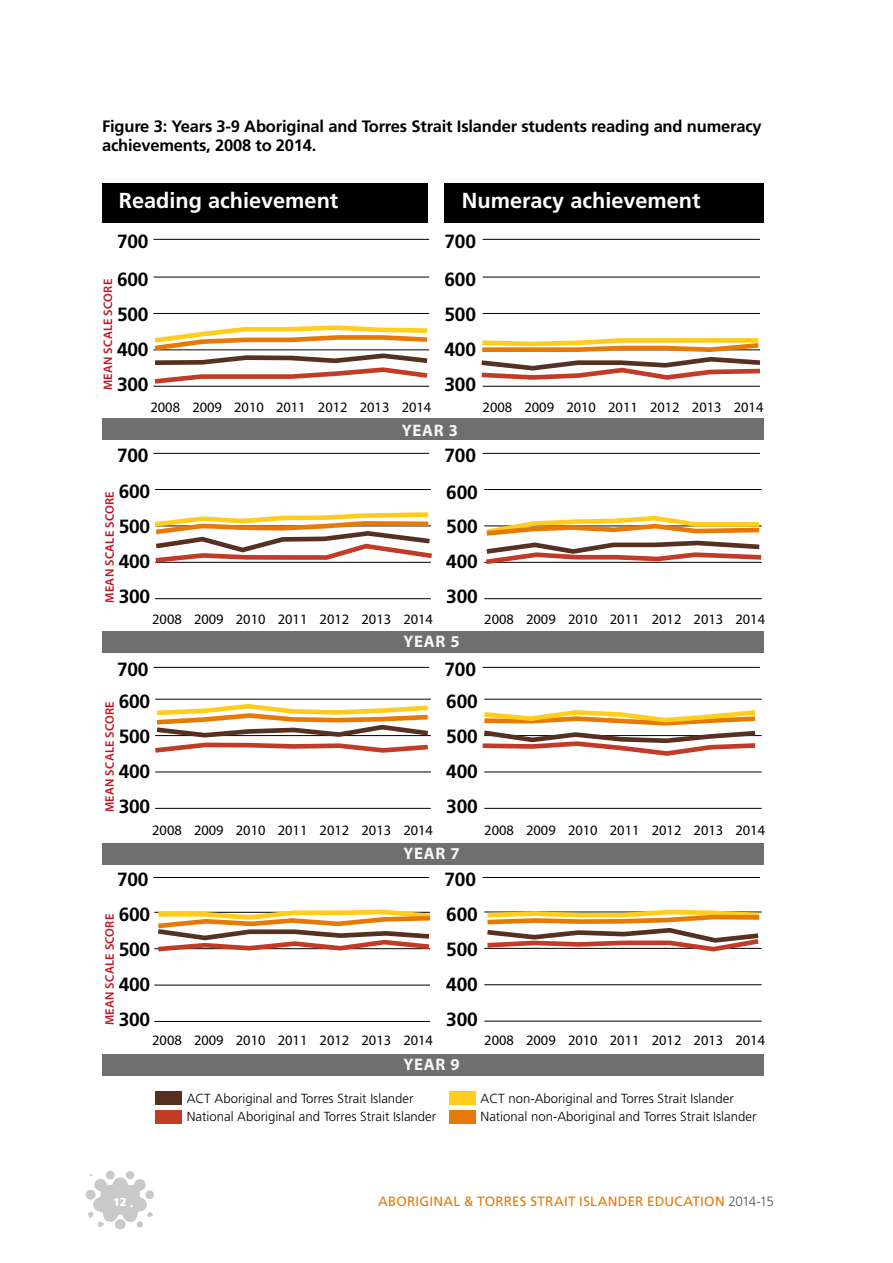
<style>
.page{position:relative;width:893px;height:1263px;background:#fff}
.page>*{position:absolute;margin:0;border:0;box-sizing:border-box;transform-origin:0 0}
.t1{font:700 21.75px "Frutiger";color:#fff}
.t2{font:700 19.05px/35px "Frutiger";letter-spacing:-.01em;color:#000;text-align:justify}
.t3{font:700 16.65px "Myriad Pro";letter-spacing:.05em;color:#f6f6f6}
.t4{font:700 16.5px/19.5px "Frutiger";letter-spacing:-.01em;color:#000}
.t5{font:14.4px "Myriad Pro";color:#000}
.t6{font:13.5px "Frutiger";letter-spacing:.02em;color:#e77906}
.t7{font:300 13.2px "Frutiger";color:#000}
.t8{font:600 12.45px "Myriad Pro";letter-spacing:.02em;color:#be1622}
.t9{font:900 11.55px "Frutiger";color:#fff}
.s1{font-weight:300;color:#575756}
</style>
<div class="page">
<div style="left:115px;top:1219px;width:11px;height:10px;background:#c9c9c9;border-radius:50%"></div>
<svg style="left:86px;top:1190px;width:10px;height:10px"></svg>
<div style="left:106px;top:1171px;width:9px;height:8px;background:#c9c9c9;border-radius:50%"></div>
<div style="left:126px;top:1171px;width:8px;height:8px;background:#c9c9c9;border-radius:50%"></div>
<svg style="left:88px;top:1174px;width:65px;height:53px"></svg>
<div style="left:102px;top:418px;width:662px;height:22px;background:#706f6f"></div>
<div style="left:102px;top:630px;width:662px;height:22px;background:#706f6f"></div>
<div style="left:102px;top:843px;width:662px;height:22px;background:#706f6f"></div>
<div style="left:102px;top:1054px;width:662px;height:22px;background:#706f6f"></div>
<div style="left:102px;top:183px;width:325px;height:40px;background:#000"></div>
<div style="left:444px;top:183px;width:320px;height:40px;background:#000"></div>
<hr style="left:483px;top:277px;width:277px;height:1px;background:#000">
<hr style="left:483px;top:313px;width:277px;height:1px;background:#000">
<hr style="left:483px;top:386px;width:277px;height:1px;background:#000">
<hr style="left:153px;top:277px;width:276px;height:1px;background:#000">
<hr style="left:483px;top:239px;width:277px;height:1px;background:#000">
<hr style="left:153px;top:239px;width:276px;height:1px;background:#000">
<hr style="left:483px;top:453px;width:277px;height:1px;background:#000">
<hr style="left:153px;top:453px;width:276px;height:1px;background:#000">
<hr style="left:483px;top:667px;width:277px;height:1px;background:#000">
<hr style="left:153px;top:667px;width:276px;height:1px;background:#000">
<hr style="left:483px;top:877px;width:277px;height:1px;background:#000">
<hr style="left:153px;top:877px;width:276px;height:1px;background:#000">
<hr style="left:153px;top:313px;width:276px;height:1px;background:#000">
<hr style="left:153px;top:386px;width:276px;height:1px;background:#000">
<div style="left:155px;top:1091px;width:26px;height:13px;background:#563020"></div>
<div style="left:155px;top:1110px;width:26px;height:13px;background:#c23b27"></div>
<div style="left:449px;top:1091px;width:27px;height:13px;background:#ffcd1c"></div>
<div style="left:449px;top:1110px;width:27px;height:13px;background:#e77906"></div>
<hr style="left:484px;top:489px;width:278px;height:1px;background:#000">
<hr style="left:484px;top:598px;width:278px;height:1px;background:#000">
<hr style="left:155px;top:489px;width:276px;height:1px;background:#000">
<hr style="left:155px;top:598px;width:276px;height:1px;background:#000">
<hr style="left:484px;top:699px;width:278px;height:1px;background:#000">
<hr style="left:484px;top:735px;width:278px;height:1px;background:#000">
<hr style="left:484px;top:772px;width:278px;height:1px;background:#000">
<hr style="left:484px;top:808px;width:278px;height:1px;background:#000">
<hr style="left:155px;top:699px;width:276px;height:1px;background:#000">
<hr style="left:155px;top:772px;width:276px;height:1px;background:#000">
<hr style="left:155px;top:808px;width:276px;height:1px;background:#000">
<hr style="left:484px;top:984px;width:278px;height:1px;background:#000">
<hr style="left:484px;top:1021px;width:278px;height:1px;background:#000">
<svg style="left:153px;top:325px;width:277px;height:61px"></svg>
<svg style="left:481px;top:338px;width:280px;height:42px"></svg>
<svg style="left:154px;top:512px;width:278px;height:51px"></svg>
<svg style="left:484px;top:515px;width:278px;height:49px"></svg>
<svg style="left:155px;top:703px;width:276px;height:50px"></svg>
<svg style="left:482px;top:710px;width:278px;height:46px"></svg>
<hr style="left:154px;top:985px;width:276px;height:1px;background:#000">
<hr style="left:154px;top:1021px;width:276px;height:1px;background:#000">
<svg style="left:154px;top:909px;width:277px;height:43px"></svg>
<svg style="left:484px;top:909px;width:278px;height:43px"></svg>
<p class="t4" style="left:102px;top:116px;width:661px">Figure 3: Years 3-9 Aboriginal and Torres Strait Islander students reading and numeracy achievements, 2008 to 2014.</p>
<h1 class="t1" style="left:119px;top:188px;width:221px">Reading achievement</h1>
<h1 class="t1" style="left:462px;top:188px;width:240px">Numeracy achievement</h1>
<h2 class="t2" style="left:117px;top:224px;width:33px">700</h2>
<h2 class="t2" style="left:444px;top:224px;width:33px">700</h2>
<h2 class="t2" style="left:117px;top:262px;width:33px">600<br>500<br>400<br>300</h2>
<p class="t8" style="left:100px;top:390px;width:113px;rotate:-90deg">MEAN SCALE SCORE</p>
<h2 class="t2" style="left:444px;top:262px;width:33px">600<br>500<br>400<br>300</h2>
<p class="t5" style="left:150px;top:398px;width:282px">2008 2009 2010 2011 2012 2013 2014</p>
<p class="t5" style="left:483px;top:398px;width:282px">2008 2009 2010 2011 2012 2013 2014</p>
<p class="t3" style="left:402px;top:419px;width:58px">YEAR 3</p>
<h2 class="t2" style="left:117px;top:438px;width:33px">700</h2>
<h2 class="t2" style="left:444px;top:438px;width:33px">700</h2>
<h2 class="t2" style="left:119px;top:474px;width:33px">600<br>500<br>400</h2>
<p class="t8" style="left:102px;top:603px;width:113px;rotate:-90deg">MEAN SCALE SCORE</p>
<h2 class="t2" style="left:119px;top:579px;width:33px">300</h2>
<h2 class="t2" style="left:446px;top:474px;width:33px">600<br>500<br>400<br>300</h2>
<p class="t5" style="left:152px;top:610px;width:282px">2008 2009 2010 2011 2012 2013 2014</p>
<p class="t5" style="left:484px;top:610px;width:282px">2008 2009 2010 2011 2012 2013 2014</p>
<p class="t3" style="left:403px;top:631px;width:58px">YEAR 5</p>
<h2 class="t2" style="left:117px;top:652px;width:33px">700</h2>
<h2 class="t2" style="left:444px;top:652px;width:33px">700</h2>
<h2 class="t2" style="left:119px;top:684px;width:33px">600<br>500<br>400</h2>
<p class="t8" style="left:102px;top:812px;width:113px;rotate:-90deg">MEAN SCALE SCORE</p>
<h2 class="t2" style="left:119px;top:789px;width:33px">300</h2>
<h2 class="t2" style="left:446px;top:684px;width:33px">600<br>500<br>400<br>300</h2>
<p class="t5" style="left:152px;top:821px;width:282px">2008 2009 2010 2011 2012 2013 2014</p>
<p class="t5" style="left:484px;top:821px;width:282px">2008 2009 2010 2011 2012 2013 2014</p>
<p class="t3" style="left:403px;top:843px;width:58px">YEAR 7</p>
<h2 class="t2" style="left:117px;top:862px;width:33px">700</h2>
<h2 class="t2" style="left:444px;top:862px;width:33px">700</h2>
<h2 class="t2" style="left:119px;top:897px;width:33px">600<br>500<br>400<br>300</h2>
<p class="t8" style="left:102px;top:1025px;width:113px;rotate:-90deg">MEAN SCALE SCORE</p>
<h2 class="t2" style="left:446px;top:897px;width:33px">600<br>500<br>400<br>300</h2>
<p class="t5" style="left:152px;top:1031px;width:282px">2008 2009 2010 2011 2012 2013 2014</p>
<p class="t5" style="left:484px;top:1031px;width:282px">2008 2009 2010 2011 2012 2013 2014</p>
<p class="t3" style="left:403px;top:1054px;width:58px">YEAR 9</p>
<p class="t7" style="left:187px;top:1091px;width:228px">ACT Aboriginal and Torres Strait Islander</p>
<p class="t7" style="left:481px;top:1091px;width:255px">ACT non-Aboriginal and Torres Strait Islander</p>
<p class="t7" style="left:187px;top:1109px;width:251px">National Aboriginal and Torres Strait Islander</p>
<p class="t7" style="left:481px;top:1109px;width:277px">National non-Aboriginal and Torres Strait Islander</p>
<p class="t9" style="left:113px;top:1194px;width:15px">12</p>
<p class="t6" style="left:378px;top:1194px;width:397px">ABORIGINAL &amp; TORRES STRAIT ISLANDER EDUCATION <span class="s1">2014-15</span></p>
</div>
